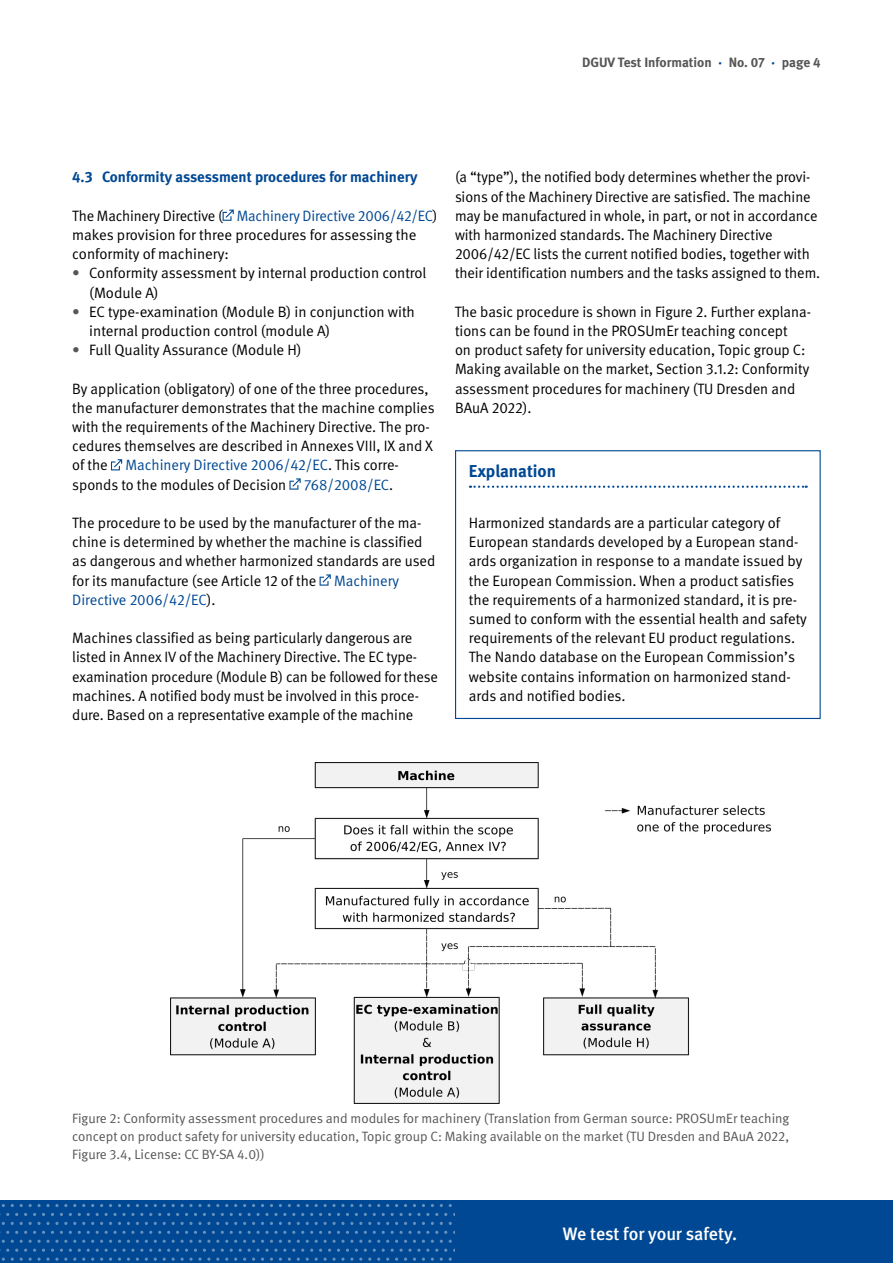
<style>
.page{position:relative;width:893px;height:1263px;background:#fff}
.page>*{position:absolute;margin:0;border:0;box-sizing:border-box;transform-origin:0 0}
.t1{font:500 18px "DGUV Meta";letter-spacing:-.005em;color:#fff}
.Infokasten_Headline_Blau{font:700 17.25px "DGUV Meta";color:#004893}
.P_Copy{font:15px/19.2px "DGUV Meta";letter-spacing:-.005em;color:#000}
.P_Copy_INFOKASTEN{font:15px/19.2px "DGUV Meta";color:#000}
.P_Copy_ohne_Abstand{font:15px/19.2px "DGUV Meta";letter-spacing:-.01em;color:#000}
.H3{font:700 15px "DGUV Meta";color:#004893}
.t2{font:13.5px/18px "DGUV Meta";color:#565655;text-align:justify}
.t3{font:700 13.5px "DGUV Meta";color:#565655}
.t4{font:italic 11.4px/12.9px "Arial";letter-spacing:-.005em;color:#000;text-align:justify}
.s1{color:#004893}
.s2{color:#565655}
</style>
<div class="page">
<div style="left:0;top:1200px;width:893px;height:63px;background:#004893"></div>
<svg style="left:391px;top:1213px;width:38px;height:3px"></svg>
<svg style="left:248px;top:1213px;width:38px;height:3px"></svg>
<svg style="left:105px;top:1213px;width:38px;height:3px"></svg>
<svg style="left:391px;top:1231px;width:38px;height:3px"></svg>
<svg style="left:248px;top:1231px;width:38px;height:3px"></svg>
<svg style="left:105px;top:1231px;width:38px;height:3px"></svg>
<svg style="left:315px;top:1204px;width:38px;height:3px"></svg>
<svg style="left:172px;top:1204px;width:38px;height:3px"></svg>
<svg style="left:29px;top:1204px;width:38px;height:3px"></svg>
<svg style="left:315px;top:1222px;width:38px;height:3px"></svg>
<svg style="left:172px;top:1222px;width:38px;height:3px"></svg>
<svg style="left:29px;top:1222px;width:38px;height:3px"></svg>
<svg style="left:355px;top:1240px;width:100px;height:21px"></svg>
<svg style="left:172px;top:1240px;width:181px;height:21px"></svg>
<svg style="left:0;top:1240px;width:170px;height:21px"></svg>
<svg style="left:223px;top:210px;width:11px;height:11px"></svg>
<svg style="left:111px;top:459px;width:11px;height:11px"></svg>
<svg style="left:289px;top:478px;width:12px;height:12px"></svg>
<svg style="left:320px;top:574px;width:11px;height:12px"></svg>
<img style="left:170px;top:763px;width:600px;height:341px">
<svg style="left:470px;top:486px;width:333px;height:2px"></svg>
<div style="left:455px;top:450px;width:366px;height:269px;border:1px solid #004893"></div>
<p class="t3" style="left:582px;top:54px;width:240px">DGUV Test Information <span class="s1">·</span> No. 07 <span class="s1">·</span> page 4</p>
<h3 class="H3" style="left:72px;top:168px;width:347px">4.3 Conformity assessment procedures for machinery</h3>
<p class="P_Copy_ohne_Abstand" style="left:72px;top:206px;width:367px">The Machinery Directive ( <span class="s1">Machinery Directive 2006/42/EC</span>) makes provision for three procedures for assessing the conformity of machinery:</p>
<p class="P_Copy_INFOKASTEN" style="left:89px;top:264px;width:339px;text-indent:-17px"><span class="s2">•</span> Conformity assessment by internal production control (Module A)</p>
<p class="P_Copy_INFOKASTEN" style="left:89px;top:302px;width:327px;text-indent:-17px"><span class="s2">•</span> EC type-examination (Module B) in conjunction with internal production control (module A)</p>
<p class="P_Copy_INFOKASTEN" style="left:72px;top:341px;width:231px"><span class="s2">•</span> Full Quality Assurance (Module H)</p>
<p class="P_Copy" style="left:72px;top:379px;width:364px">By application (obligatory) of one of the three procedures, the manufacturer demonstrates that the machine complies with the requirements of the Machinery Directive. The pro&shy;cedures themselves are described in Annexes VIII, IX and X of the <span class="s1">Machinery Directive 2006/42/EC</span>. This corre&shy;sponds to the modules of Decision <span class="s1">768/2008/EC</span>.</p>
<p class="P_Copy" style="left:72px;top:514px;width:365px">The procedure to be used by the manufacturer of the ma&shy;chine is determined by whether the machine is classified as dangerous and whether harmonized standards are used for its manufacture (see Article 12 of the <span class="s1">Machinery Directive 2006/42/EC</span>).</p>
<p class="P_Copy" style="left:72px;top:629px;width:367px">Machines classified as being particularly dangerous are listed in Annex IV of the Machinery Directive. The EC type&shy;examination procedure (Module B) can be followed for these machines. A notified body must be involved in this proce&shy;dure. Based on a representative example of the machine</p>
<p class="P_Copy" style="left:455px;top:168px;width:367px">(a “type”), the notified body determines whether the provi&shy;sions of the Machinery Directive are satisfied. The machine may be manufactured in whole, in part, or not in accordance with harmonized standards. The Machinery Directive 2006/42/EC lists the current notified bodies, together with their identification numbers and the tasks assigned to them.</p>
<p class="P_Copy" style="left:455px;top:302px;width:358px">The basic procedure is shown in Figure 2. Further explana&shy;tions can be found in the PROSUmEr teaching concept<br>on product safety for university education, Topic group C:<br>Making available on the market, Section 3.1.2: Conformity assessment procedures for machinery (TU Dresden and BAuA 2022).</p>
<p class="Infokasten_Headline_Blau" style="left:469px;top:461px;width:89px">Explanation</p>
<p class="P_Copy_INFOKASTEN" style="left:469px;top:514px;width:340px">Harmonized standards are a particular category of European standards developed by a European stand&shy;ards organization in response to a mandate issued by the European Commission. When a product satisfies the requirements of a harmonized standard, it is pre&shy;sumed to conform with the essential health and safety requirements of the relevant EU product regulations.<br>The Nando database on the European Commission’s website contains information on harmonized stand&shy;ards and notified bodies.</p>
<p class="t2" style="left:72px;top:1110px;width:719px">Figure 2: Conformity assessment procedures and modules for machinery (Translation from German source: PROSUmEr teaching concept on product safety for university education, Topic group C: Making available on the market (TU Dresden and BAuA 2022, Figure 3.4, License: CC BY-SA 4.0))</p>
<p class="t4" style="left:170px;top:1112px;width:599px">Figure 2: Conformity assessment procedures and modules for machinery (Translation from German source: PROSUmEr teaching concept on product safety for university education, Topic group C: Making available on the market (TU Dresden and BAuA 2022, Figure 3.4, License: CC BY-SA 4.0))</p>
<p class="t1" style="left:563px;top:1223px;width:176px">We test for your safety.</p>
</div>
